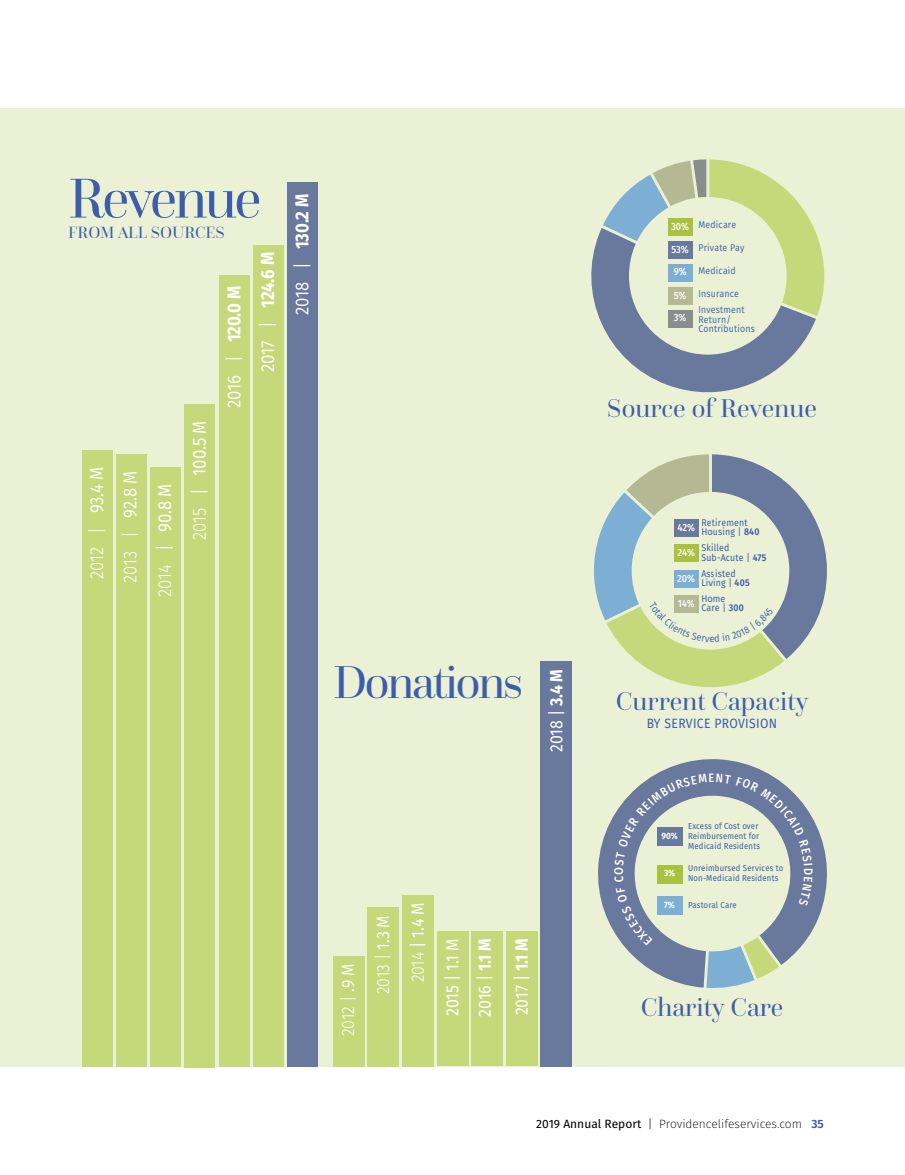
<style>
.page{position:relative;width:905px;height:1175px;background:#fff}
.page>*{position:absolute;margin:0;border:0;box-sizing:border-box;transform-origin:0 0}
.t1{font:58.65px "Questa Grande";letter-spacing:-.055em;color:#3d5dab}
.t2{font:48.15px "Questa Grande";letter-spacing:-.05em;color:#3d5dab}
.t3{font:26.85px "Questa Grande";color:#3d5dab}
.t4{font:700 18.75px "Fira Sans";letter-spacing:-.01em;color:#fff;scale:.9 1}
.t5{font:18.75px/34.8px "Fira Sans";color:#fff;scale:.9 1}
.t6{font:300 18.75px/33.5px "Fira Sans";letter-spacing:-.01em;color:#fff;scale:.9 1}
.t7{font:17.7px/34.3px "Fira Sans";letter-spacing:-.01em;color:#fff;scale:.9 1}
.t8{font:300 17.7px "Fira Sans";letter-spacing:-.01em;color:#fff;scale:.9 1}
.t9{font:16.95px "Questa Grande";color:#3d5dab}
.t10{font:13.5px "Fira Sans";letter-spacing:.03em;color:#3d5dab;scale:.9 1}
.t11{font:200 12px "Fira Sans";color:#000}
.t12{font:500 10.35px/21.9px "Fira Sans";letter-spacing:-.01em;color:#fff;scale:.9 1}
.t13{font:9.75px/9.3px "Fira Sans";letter-spacing:.02em;color:#3d5dab;scale:.9 1}
.t14{font:9.75px/16.5px "Fira Sans";letter-spacing:.02em;color:#3d5dab;scale:.9 1}
.t15{font:700 9.15px "Fira Sans";color:#fff;scale:.9 1}
.t16{font:8.7px/9.9px "Fira Sans";letter-spacing:.02em;color:#3d5dab;scale:.9 1}
.s1{font-weight:400}
.s2{font-weight:300}
.s3{font-style:inherit}
.s4{font-weight:700}
.s5{font-weight:600}
.s6{font-weight:400;color:#3d5dab}
.s7{font-weight:600;color:#3d5dab}
</style>
<div class="page">
<div style="left:0;top:108px;width:904px;height:958px;background:#ebf1d4"></div>
<div style="left:506px;top:931px;width:31px;height:135px;background:#c5d97a"></div>
<div style="left:540px;top:661px;width:32px;height:406px;background:#69789d"></div>
<div style="left:471px;top:931px;width:31px;height:135px;background:#c5d97a"></div>
<div style="left:437px;top:931px;width:31px;height:135px;background:#c5d97a"></div>
<div style="left:402px;top:894px;width:31px;height:172px;background:#c5d97a"></div>
<div style="left:368px;top:907px;width:31px;height:159px;background:#c5d97a"></div>
<div style="left:333px;top:956px;width:31px;height:110px;background:#c5d97a"></div>
<div style="left:253px;top:245px;width:31px;height:822px;background:#c5d97a"></div>
<div style="left:287px;top:183px;width:31px;height:884px;background:#69789d"></div>
<div style="left:219px;top:275px;width:30px;height:792px;background:#c5d97a"></div>
<div style="left:184px;top:404px;width:31px;height:663px;background:#c5d97a"></div>
<div style="left:150px;top:468px;width:31px;height:599px;background:#c5d97a"></div>
<div style="left:116px;top:455px;width:31px;height:612px;background:#c5d97a"></div>
<div style="left:82px;top:451px;width:30px;height:616px;background:#c5d97a"></div>
<svg style="left:591px;top:159px;width:233px;height:233px"></svg>
<svg style="left:598px;top:759px;width:229px;height:173px"></svg>
<svg style="left:594px;top:454px;width:232px;height:233px"></svg>
<svg style="left:614px;top:773px;width:198px;height:215px"></svg>
<h1 class="t1" style="left:68px;top:163px;width:195px">Revenue</h1>
<h3 class="t9" style="left:68px;top:222px;width:158px">FROM ALL SOURCES</h3>
<h3 class="t6" style="left:80px;top:583px;width:131px;rotate:-90deg">2012 | <span class="s1">93.4 M<br></span>2013 | <span class="s1">92.8 M</span></h3>
<h3 class="t5" style="left:147px;top:540px;width:134px;text-indent:-57px;rotate:-90deg"><span class="s2">2014</span> <span class="s3">|</span> 90.8 M<br><span class="s2">2015</span> <span class="s3">|</span> 100.5 M</h3>
<h3 class="t4" style="left:218px;top:408px;width:137px;rotate:-90deg"><span class="s1">2016 |</span> 120.0 M</h3>
<h3 class="t4" style="left:252px;top:372px;width:135px;rotate:-90deg"><span class="s1">2017 |</span> 124.6 M</h3>
<h3 class="t4" style="left:286px;top:315px;width:136px;rotate:-90deg"><span class="s1">2018 |</span> 130.2 M</h3>
<h2 class="t2" style="left:333px;top:653px;width:192px">Donations</h2>
<h3 class="t7" style="left:538px;top:751px;width:93px;rotate:-90deg">2018 | <span class="s4">3.4 M</span></h3>
<h3 class="t8" style="left:335px;top:1036px;width:83px;rotate:-90deg">2012 | <span class="s1">.9 M</span></h3>
<h3 class="t8" style="left:370px;top:994px;width:89px;rotate:-90deg">2013 | <span class="s1">1.3 M</span></h3>
<h3 class="t7" style="left:400px;top:1015px;width:128px;text-indent:33px;rotate:-90deg"><span class="s2">2014</span> | 1.4 M<br>2015 | 1.1 M</h3>
<h3 class="t7" style="left:465px;top:1016px;width:88px;line-height:37px;rotate:-90deg">2016 | <span class="s4">1.1 M<br></span>2017 | <span class="s4">1.1 M</span></h3>
<p class="t12" style="left:671px;top:215px;width:21px">30%</p>
<p class="t12" style="left:671px;top:238px;width:21px">53%</p>
<p class="t12" style="left:673px;top:260px;width:16px">9%</p>
<p class="t12" style="left:673px;top:284px;width:16px">5%<br>3%</p>
<p class="t14" style="left:698px;top:216px;width:44px">Medicare</p>
<p class="t14" style="left:698px;top:239px;width:52px">Private Pay</p>
<p class="t14" style="left:698px;top:262px;width:43px">Medicaid</p>
<p class="t14" style="left:698px;top:285px;width:53px">Insurance<br>Investment</p>
<p class="t14" style="left:698px;top:314px;width:64px;line-height:9.1px">Return/<br>Contributions</p>
<h3 class="t3" style="left:607px;top:392px;width:211px">Source of Revenue</h3>
<p class="t13" style="left:701px;top:518px;width:66px">Retirement<br>Housing | <span class="s5">840</span></p>
<p class="t13" style="left:701px;top:543px;width:74px">Skilled<br>Sub-Acute | <span class="s5">475</span></p>
<p class="t13" style="left:701px;top:568px;width:55px">Assisted<br>Living | <span class="s5">405</span></p>
<p class="t13" style="left:701px;top:593px;width:49px">Home<br>Care | <span class="s5">300</span></p>
<p class="t12" style="left:677px;top:516px;width:21px">42%</p>
<p class="t12" style="left:677px;top:541px;width:21px">24%</p>
<p class="t12" style="left:677px;top:566px;width:21px">20%</p>
<p class="t12" style="left:677px;top:592px;width:20px">14%</p>
<h3 class="t3" style="left:616px;top:685px;width:194px">Current Capacity</h3>
<h3 class="t10" style="left:646px;top:712px;width:146px">BY SERVICE PROVISION</h3>
<p class="t15" style="left:661px;top:827px;width:20px">90%</p>
<p class="t15" style="left:664px;top:865px;width:14px">3%</p>
<p class="t15" style="left:664px;top:896px;width:13px">7%</p>
<p class="t16" style="left:688px;top:821px;width:82px">Excess of Cost over<br>Reimbursement for<br>Medicaid Residents</p>
<p class="t16" style="left:688px;top:863px;width:107px">Unreimbursed Services to<br>Non-Medicaid Residents</p>
<p class="t16" style="left:688px;top:899px;width:56px">Pastoral Care</p>
<h3 class="t3" style="left:640px;top:991px;width:144px">Charity Care</h3>
<h3 class="t11" style="left:536px;top:1115px;width:289px"><span class="s1">2019 Annual Report</span> <span class="s6">|</span> Providencelifeservices.com <span class="s7">35</span></h3>
</div>
